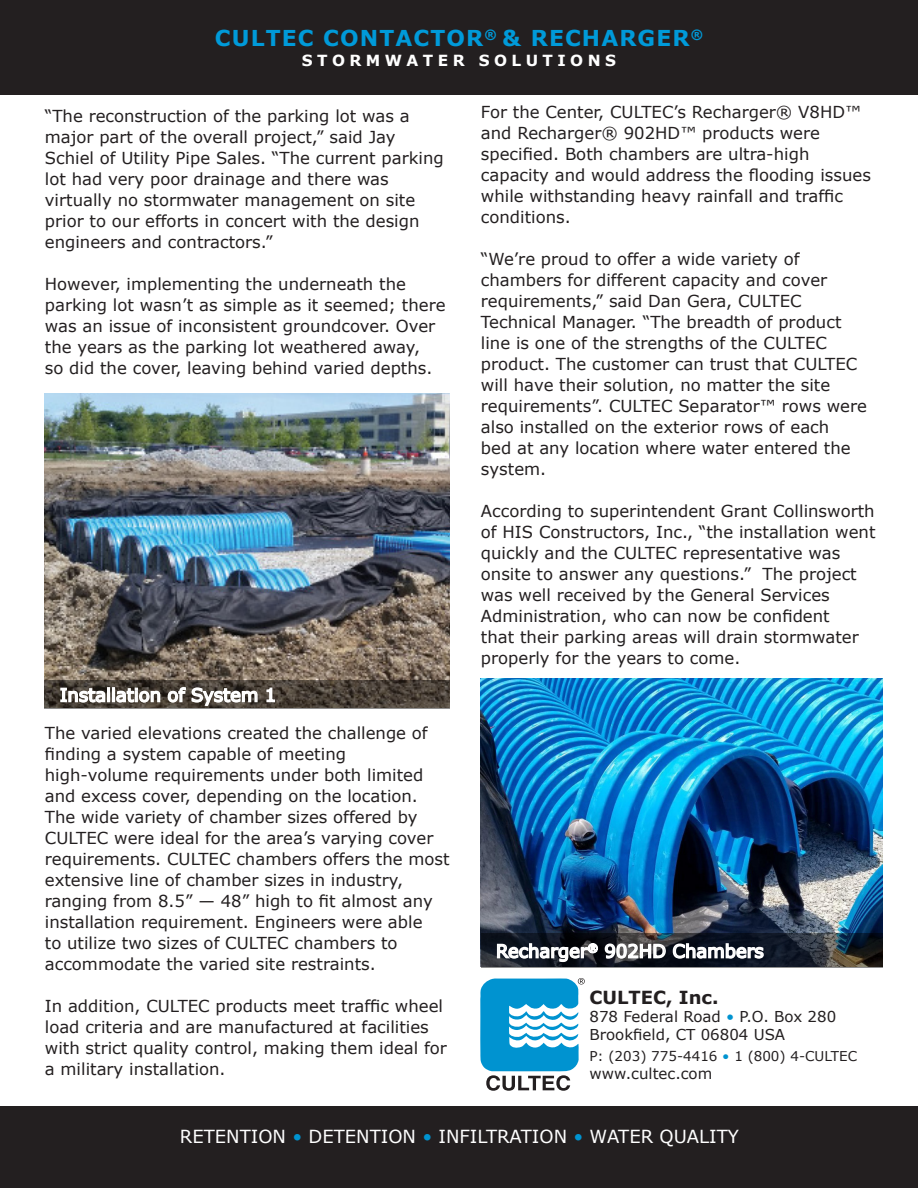
<style>
.page{position:relative;width:918px;height:1188px;background:#fff}
.page>*{position:absolute;margin:0;border:0;box-sizing:border-box;transform-origin:0 0}
.t1{font:700 21.9px "Verdana";letter-spacing:.05em;color:#009ad9}
.Small_Caption{font:18px "Verdana";color:#fff}
.t2{font:700 18px "Verdana";color:#231f20}
.Case_Studies{font:16.5px/21px "Verdana";color:#231f20}
.t3{font:700 15.3px "Verdana";letter-spacing:.29em;color:#fff}
.t4{font:15px/18px "Verdana";color:#231f20}
.t5{font:13.5px "Verdana";color:#231f20}
.s1{color:#0093d0}
</style>
<div class="page">
<div style="left:0;top:1106px;width:918px;height:82px;background:#231f20"></div>
<svg style="left:480px;top:978px;width:105px;height:113px"></svg>
<div style="left:0;top:0;width:918px;height:95px;background:#231f20"></div>
<img style="left:481px;top:678px;width:402px;height:256px">
<svg style="left:481px;top:934px;width:402px;height:34px;background:#242931"></svg>
<svg style="left:496px;top:942px;width:269px;height:21px"></svg>
<img style="left:45px;top:393px;width:405px;height:287px">
<svg style="left:45px;top:680px;width:405px;height:29px;background:#4c443b"></svg>
<svg style="left:60px;top:687px;width:46px;height:17px"></svg>
<div style="left:107px;top:687px;width:3px;height:15px;border:2px solid #fff"></div>
<div style="left:112px;top:687px;width:3px;height:15px;border:2px solid #fff"></div>
<svg style="left:115px;top:687px;width:46px;height:17px"></svg>
<svg style="left:167px;top:686px;width:91px;height:21px"></svg>
<svg style="left:266px;top:687px;width:10px;height:16px"></svg>
<h1 class="t1" style="left:215px;top:23px;width:490px">CULTEC CONTACTOR<sup>®</sup> &amp; RECHARGER<sup>®</sup></h1>
<p class="t3" style="left:302px;top:49px;width:316px">STORMWATER SOLUTIONS</p>
<p class="Case_Studies" style="left:45px;top:105px;width:400px">“The reconstruction of the parking lot was a major part of the overall project,” said Jay Schiel of Utility Pipe Sales. “The current parking lot had very poor drainage and there was virtually no stormwater management on site prior to our efforts in concert with the design engineers and contractors.”</p>
<p class="Case_Studies" style="left:45px;top:273px;width:402px">However, implementing the underneath the parking lot wasn’t as simple as it seemed; there was an issue of inconsistent groundcover. Over the years as the parking lot weathered away,<br>so did the cover, leaving behind varied depths.</p>
<p class="Small_Caption" style="left:60px;top:683px;width:218px">Installation of System 1</p>
<p class="Case_Studies" style="left:45px;top:722px;width:384px">The varied elevations created the challenge of finding a system capable of meeting high-volume requirements under both limited and excess cover, depending on the location.</p>
<p class="Case_Studies" style="left:45px;top:806px;width:406px">The wide variety of chamber sizes offered by CULTEC were ideal for the area’s varying cover requirements. CULTEC chambers offers the most extensive line of chamber sizes in industry, ranging from 8.5” — 48” high to fit almost any installation requirement. Engineers were able<br>to utilize two sizes of CULTEC chambers to accommodate the varied site restraints.</p>
<p class="Case_Studies" style="left:45px;top:995px;width:404px">In addition, CULTEC products meet traffic wheel load criteria and are manufactured at facilities with strict quality control, making them ideal for a military installation.</p>
<p class="Case_Studies" style="left:481px;top:101px;width:392px">For the Center, CULTEC’s Recharger® V8HD™ and Recharger® 902HD™ products were specified. Both chambers are ultra-high capacity and would address the flooding issues while withstanding heavy rainfall and traffic conditions.</p>
<p class="Case_Studies" style="left:481px;top:248px;width:388px">“We’re proud to offer a wide variety of chambers for different capacity and cover requirements,” said Dan Gera, CULTEC Technical Manager. “The breadth of product line is one of the strengths of the CULTEC product. The customer can trust that CULTEC will have their solution, no matter the site requirements”. CULTEC Separator™ rows were also installed on the exterior rows of each<br>bed at any location where water entered the system.</p>
<p class="Case_Studies" style="left:481px;top:500px;width:396px">According to superintendent Grant Collinsworth of HIS Constructors, Inc., “the installation went quickly and the CULTEC representative was onsite to answer any questions.” The project was well received by the General Services Administration, who can now be confident<br>that their parking areas will drain stormwater properly for the years to come.</p>
<p class="Small_Caption" style="left:496px;top:939px;width:269px">Recharger<sup>®</sup> 902HD Chambers</p>
<p class="t2" style="left:590px;top:984px;width:131px">CULTEC, Inc.</p>
<p class="t4" style="left:590px;top:1007px;width:248px">878 Federal Road <span class="s1">•</span> P.O. Box 280<br>Brookfield, CT 06804 USA</p>
<p class="t5" style="left:590px;top:1047px;width:269px">P: (203) 775-4416 <span class="s1">•</span> 1 (800) 4-CULTEC</p>
<p class="t4" style="left:590px;top:1064px;width:124px">www.cultec.com</p>
<p class="Small_Caption" style="left:180px;top:1125px;width:560px">RETENTION <span class="s1">•</span> DETENTION <span class="s1">•</span> INFILTRATION <span class="s1">•</span> WATER QUALITY</p>
</div>
